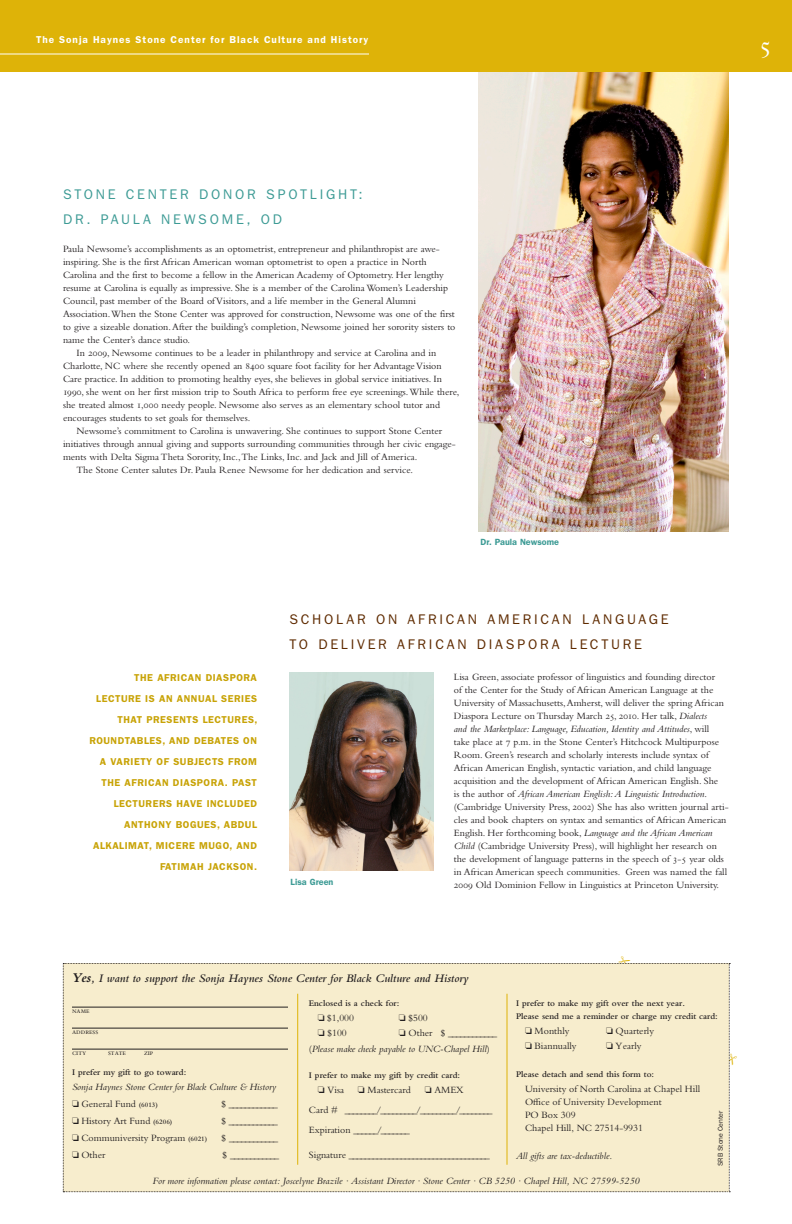
<style>
.page{position:relative;width:792px;height:1224px;background:#fff}
.page>*{position:absolute;margin:0;border:0;box-sizing:border-box;transform-origin:0 0}
.t1{font:24px "Requiem Text HTF Roman";color:#fff}
.Header2{font:14px "ITC Franklin Gothic Std";letter-spacing:.2em;color:#5f2b00}
.Header2-2{font:14px "ITC Franklin Gothic Std";letter-spacing:.2em;color:#3d9b95}
.body_text{font:italic 600 12px "Bembo Std";color:#231f20}
.Body_Text_KH{font:10px/13px "Bembo Std";color:#231f20}
.Body_Text_1st_Graph{font:10px/13px "Bembo Std";color:#231f20}
.body_text-2{font:10px "Bembo Std";color:#231f20}
.body_text-3{font:italic 10px "Bembo Std";color:#231f20}
.caption2_KH{font:600 10px "ITC Franklin Gothic Std";letter-spacing:.05em;color:#c8a306}
.body_text-4{font:600 10px "ITC Franklin Gothic Std";letter-spacing:.1em;color:#fff}
.body_text-5{font:600 9px/13px "Bembo Std";color:#231f20}
.caption_KH{font:600 9px "ITC Franklin Gothic Std";color:#3d9b95}
.body_text-6{font:8px "Bembo Std";color:#231f20}
.body_text-7{font:7px "ITC Franklin Gothic Std";color:#231f20}
.s1{font-style:italic}
.s2{font-weight:700;font-size:14px}
.s3{font-weight:600;font-size:7px}
.s4{font-style:normal}
</style>
<div class="page">
<div style="left:0;top:0;width:792px;height:72px;background:#deb308"></div>
<hr style="left:0;top:54px;width:369px;height:1px;background:#fff">
<img style="left:479px;top:72px;width:250px;height:459px">
<img style="left:290px;top:673px;width:143px;height:198px">
<div style="left:63px;top:963px;width:668px;height:230px;background:#f7edcd"></div>
<p class="body_text-4" style="left:36px;top:34px;width:334px">THE SONJA HAYNES STONE CENTER FOR BLACK CULTURE AND HISTORY</p>
<p class="t1" style="left:760px;top:32px;width:12px">5</p>
<p class="Header2-2" style="left:63px;top:186px;width:117px">STONE CE NTER</p>
<p class="Header2-2" style="left:199px;top:186px;width:165px">D ONOR SPOTL IGHT:</p>
<p class="Header2-2" style="left:63px;top:211px;width:80px">DR . PAULA</p>
<p class="Header2-2" style="left:161px;top:211px;width:13px">NEWS</p>
<p class="Header2-2" style="left:210px;top:211px;width:63px">OME , OD</p>
<p class="Body_Text_1st_Graph" style="left:63px;top:242px;width:394px">Paula Newsome’s accomplishments as an optometrist, entrepreneur and philanthropist are awe&shy;inspiring. She is the first African American woman optometrist to open a practice in North Carolina and the first to become a fellow in the American Academy of Optometry. Her lengthy resume at Carolina is equally as impressive. She is a member of the Carolina Women’s Leadership Council, past member of the Board of Visitors, and a life member in the General Alumni Association. When the Stone Center was approved for construction, Newsome was one of the first to give a sizeable donation. After the building’s completion, Newsome joined her sorority sisters to name the Center’s dance studio.</p>
<p class="Body_Text_KH" style="left:63px;top:346px;width:398px;text-indent:14px">In 2009, Newsome continues to be a leader in philanthropy and service at Carolina and in Charlotte, NC where she recently opened an 8400 square foot facility for her Advantage Vision Care practice. In addition to promoting healthy eyes, she believes in global service initiatives. In 1990, she went on her first mission trip to South Africa to perform free eye screenings. While there, she treated almost 1,000 needy people. Newsome also serves as an elementary school tutor and encourages students to set goals for themselves.</p>
<p class="Body_Text_KH" style="left:63px;top:424px;width:394px;text-indent:14px">Newsome’s commitment to Carolina is unwavering. She continues to support Stone Center initiatives through annual giving and supports surrounding communities through her civic engage&shy;ments with Delta Sigma Theta Sorority, Inc., The Links, Inc. and Jack and Jill of America.</p>
<p class="Body_Text_KH" style="left:76px;top:463px;width:338px">The Stone Center salutes Dr. Paula Renee Newsome for her dedication and service.</p>
<p class="caption_KH" style="left:481px;top:537px;width:80px">DR. PAULA NEWSOME</p>
<p class="caption2_KH" style="left:134px;top:671px;width:124px">THE AFRICAN DIASPORA</p>
<p class="caption2_KH" style="left:96px;top:692px;width:161px">LECTURE IS AN ANNUAL SERIES</p>
<p class="caption2_KH" style="left:118px;top:713px;width:141px">THAT PRESENTS LECTURES,</p>
<p class="caption2_KH" style="left:89px;top:734px;width:169px">ROUNDTABLES, AND DEBATES ON</p>
<p class="caption2_KH" style="left:100px;top:755px;width:113px">A VARIETY OF SUBJECTS</p>
<p class="caption2_KH" style="left:228px;top:755px;width:29px">FROM</p>
<p class="caption2_KH" style="left:102px;top:776px;width:151px">THE AFRICAN DIASPORA. PAST</p>
<p class="caption2_KH" style="left:114px;top:797px;width:145px">LECTURERS HAVE INCLUDED</p>
<p class="caption2_KH" style="left:124px;top:818px;width:134px">ANTHONY BOGUES, ABDUL</p>
<p class="caption2_KH" style="left:93px;top:839px;width:165px">ALKALIMAT, MICERE MUGO, AND</p>
<p class="caption2_KH" style="left:160px;top:860px;width:98px">FATIMAH JACKSON.</p>
<p class="Header2" style="left:290px;top:611px;width:58px">SC HOLAR</p>
<p class="Header2" style="left:376px;top:611px;width:134px">ON AFR ICA N AMER</p>
<p class="Header2" style="left:534px;top:611px;width:135px">ICA N LANGUAGE</p>
<p class="Header2" style="left:290px;top:636px;width:40px">TO DEL</p>
<p class="Header2" style="left:351px;top:636px;width:18px">IVER</p>
<p class="Header2" style="left:397px;top:636px;width:109px">AFR ICA N DIASP</p>
<p class="Header2" style="left:528px;top:636px;width:23px">ORA</p>
<p class="Header2" style="left:570px;top:636px;width:63px">LEC TURE</p>
<p class="caption_KH" style="left:291px;top:877px;width:44px">LISA GREEN</p>
<p class="Body_Text_KH" style="left:454px;top:670px;width:276px">Lisa Green, associate professor of linguistics and founding director<br>of the Center for the Study of African American Language at the University of Massachusetts, Amherst, will deliver the spring African Diaspora Lecture on Thursday March 25, 2010. Her talk, <span class="s1">Dialects<br>and the Marketplace: Language, Education, Identity and Attitudes</span>, will<br>take place at 7 p.m. in the Stone Center’s Hitchcock Multipurpose Room. Green’s research and scholarly interests include syntax of African American English, syntactic variation, and child language acquisition and the development of African American English. She<br>is the author of <span class="s1">African American English: A Linguistic Introduction</span>. (Cambridge University Press, 2002) She has also written journal arti&shy;cles and book chapters on syntax and semantics of African American English. Her forthcoming book, <span class="s1">Language and the African American Child</span> (Cambridge University Press), will highlight her research on the development of language patterns in the speech of 3-5 year olds in African American speech communities. Green was named the fall 2009 Old Dominion Fellow in Linguistics at Princeton University.</p>
<p class="body_text" style="left:72px;top:971px;width:398px"><span class="s2">Yes</span>, I want to support the Sonja Haynes Stone Center for Black Culture and History</p>
<p class="body_text-6" style="left:72px;top:1006px;width:19px">name</p>
<p class="body_text-6" style="left:72px;top:1027px;width:28px">address</p>
<p class="body_text-6" style="left:72px;top:1048px;width:16px">city</p>
<p class="body_text-6" style="left:108px;top:1048px;width:19px">state</p>
<p class="body_text-6" style="left:144px;top:1048px;width:11px">zip</p>
<p class="body_text-5" style="left:72px;top:1066px;width:116px">I prefer my gift to go toward:</p>
<p class="body_text-3" style="left:72px;top:1081px;width:206px">Sonja Haynes Stone Center for Black Culture &amp; History</p>
<p class="body_text-2" style="left:72px;top:1098px;width:88px">□ General Fund <span class="s3">(6013)</span></p>
<p class="body_text-2" style="left:222px;top:1098px;width:58px">$ ____________</p>
<p class="body_text-2" style="left:72px;top:1115px;width:102px">□ History Art Fund <span class="s3">(6206)</span></p>
<p class="body_text-2" style="left:222px;top:1115px;width:58px">$ ____________</p>
<p class="body_text-2" style="left:72px;top:1132px;width:137px">□ Communiversity Program <span class="s3">(6021)</span></p>
<p class="body_text-2" style="left:222px;top:1132px;width:58px">$ ____________</p>
<p class="body_text-2" style="left:72px;top:1149px;width:35px">□ Other</p>
<p class="body_text-2" style="left:223px;top:1149px;width:58px">$ ____________</p>
<p class="body_text-3" style="left:152px;top:1175px;width:489px">For more information please contact: Joscelyne Brazile · Assistant Director · Stone Center · CB 5250 · Chapel Hill, NC 27599-5250</p>
<p class="body_text-5" style="left:309px;top:997px;width:92px">Enclosed is a check for:</p>
<p class="body_text-2" style="left:318px;top:1012px;width:38px">□ $1,000</p>
<p class="body_text-2" style="left:399px;top:1012px;width:30px">□ $500</p>
<p class="body_text-2" style="left:318px;top:1027px;width:30px">□ $100</p>
<p class="body_text-2" style="left:399px;top:1027px;width:100px">□ Other $ ____________</p>
<p class="body_text-3" style="left:309px;top:1043px;width:182px"><span class="s4">(</span>Please make check payable to UNC-Chapel Hill<span class="s4">)</span></p>
<p class="body_text-5" style="left:309px;top:1069px;width:153px">I prefer to make my gift by credit card:</p>
<p class="body_text-2" style="left:318px;top:1084px;width:28px">□ Visa</p>
<p class="body_text-2" style="left:358px;top:1084px;width:54px">□ Mastercard</p>
<p class="body_text-2" style="left:425px;top:1084px;width:41px">□ AMEX</p>
<p class="body_text-2" style="left:309px;top:1104px;width:185px">Card # ________/_________/_________/________</p>
<p class="body_text-2" style="left:309px;top:1124px;width:103px">Exp iration ______/_______</p>
<p class="body_text-2" style="left:309px;top:1149px;width:182px">Signature ___________________________________</p>
<p class="body_text-5" style="left:516px;top:997px;width:203px">I prefer to make my gift over the next year.<br>Please send me a reminder or charge my credit card:</p>
<p class="body_text-2" style="left:525px;top:1025px;width:46px">□ Monthly</p>
<p class="body_text-2" style="left:606px;top:1025px;width:50px">□ Quarterly</p>
<p class="body_text-2" style="left:525px;top:1040px;width:53px">□ Biannually</p>
<p class="body_text-2" style="left:606px;top:1040px;width:37px">□ Yearly</p>
<p class="body_text-5" style="left:516px;top:1068px;width:140px">Please detach and send this form to:</p>
<p class="body_text-2" style="left:525px;top:1083px;width:177px">University of North Carolina at Chapel Hill</p>
<p class="body_text-2" style="left:525px;top:1096px;width:138px">Office of University Development</p>
<p class="body_text-2" style="left:525px;top:1109px;width:52px">PO Box 309</p>
<p class="body_text-2" style="left:525px;top:1122px;width:119px">Chapel Hill, NC 27514-9931</p>
<p class="body_text-3" style="left:516px;top:1150px;width:98px">All gifts are tax-deductible.</p>
<p class="body_text-7" style="left:716px;top:1166px;width:57px;rotate:-90deg">SRB STONE CENTER</p>
</div>
